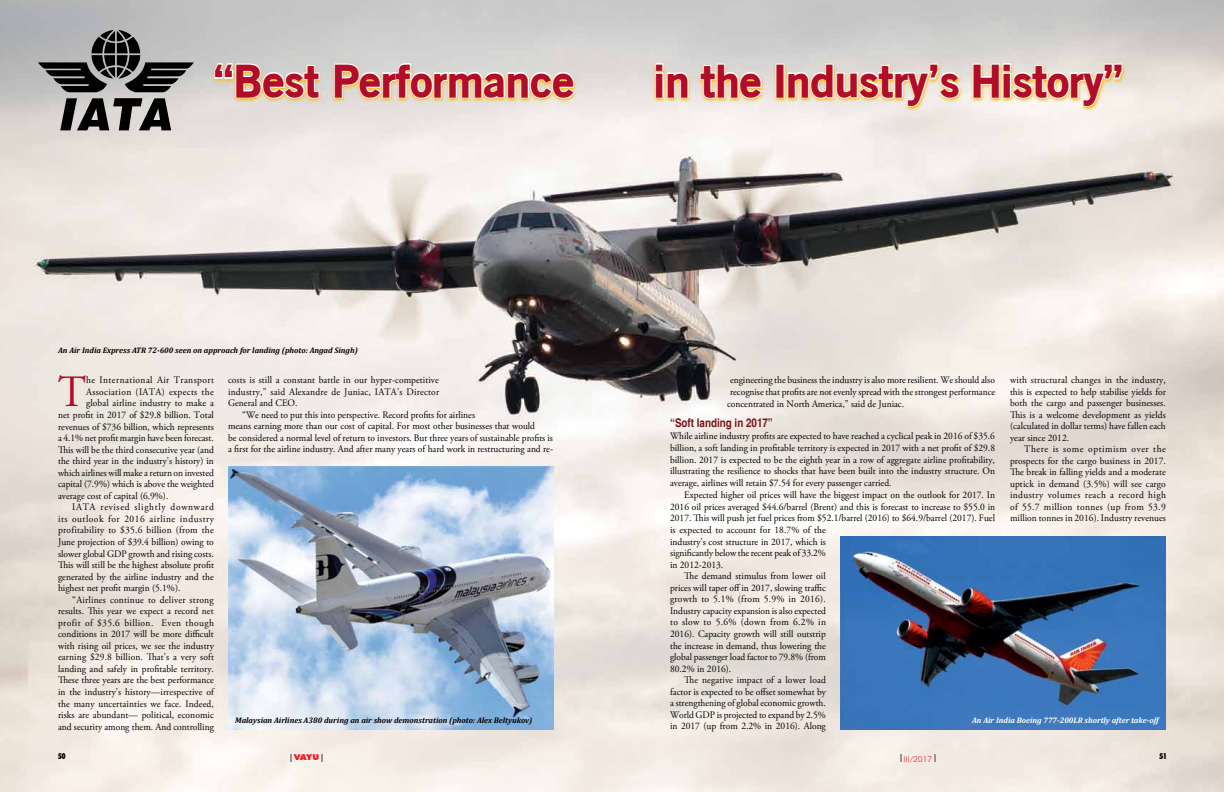
<style>
.page{position:relative;width:1224px;height:792px;background:#fff}
.page>*{position:absolute;margin:0;border:0;box-sizing:border-box;transform-origin:0 0}
.t1{font:44.7px "Adobe Garamond Pro";color:#b10d28;scale:.95 1}
.t2{font:900 44px "Old Sans";color:#b10d28}
.t3{font:700 condensed 12px "Helvetica";color:#781215}
.t4{font:10px/11.5px "Adobe Garamond Pro";color:#000;text-align:justify;scale:.95 1}
.t5{font:10px "Adobe Garamond Pro";letter-spacing:.025em;color:#000;scale:.95 1}
.t6{font:10px "Adobe Garamond Pro";letter-spacing:.035em;color:#000;scale:.95 1}
.t7{font:10px "Adobe Garamond Pro";letter-spacing:.055em;color:#000;scale:.95 1}
.t8{font:10px "Adobe Garamond Pro";letter-spacing:.04em;color:#000;scale:.95 1}
.t9{font:10px "Adobe Garamond Pro";letter-spacing:.045em;color:#000;scale:.95 1}
.t10{font:10px "Adobe Garamond Pro";letter-spacing:.07em;color:#000;scale:.95 1}
.t11{font:italic 700 8px "Cambria";color:#000}
.t12{font:italic 700 8px "Cambria";color:#fff}
.t13{font:300 8px "Futura BT";color:#ed1d24;scale:1.05 1}
.t14{font:900 condensed 8px "Futura BT";color:#000;scale:.95 1}
.t15{font:900 8px "Futura BT";color:#ed1d24;scale:1.1 1}
</style>
<div class="page">
<img style="left:0;top:0;width:1224px;height:792px">
<svg style="left:212px;top:62px;width:915px;height:49px;background:#e8e1da"></svg>
<svg style="left:213px;top:62px;width:108px;height:38px"></svg>
<svg style="left:333px;top:62px;width:243px;height:38px"></svg>
<svg style="left:654px;top:62px;width:36px;height:37px"></svg>
<svg style="left:699px;top:62px;width:65px;height:38px"></svg>
<div style="left:775px;top:64px;width:10px;height:34px;border:2px solid #fff"></div>
<svg style="left:786px;top:62px;width:175px;height:46px;background:#f1deb1"></svg>
<svg style="left:972px;top:62px;width:152px;height:46px"></svg>
<svg style="left:60px;top:98px;width:111px;height:32px;background:#605e5d"></svg>
<svg style="left:38px;top:30px;width:156px;height:62px;background:#757575"></svg>
<img style="left:840px;top:536px;width:326px;height:194px">
<img style="left:228px;top:467px;width:326px;height:263px">
<svg style="left:321px;top:754px;width:2px;height:7px"></svg>
<svg style="left:290px;top:754px;width:2px;height:7px"></svg>
<svg style="left:934px;top:755px;width:2px;height:7px"></svg>
<svg style="left:900px;top:755px;width:2px;height:7px"></svg>
<h2 class="t2" style="left:214px;top:53px;width:362px">“Best Performance</h2>
<h2 class="t2" style="left:653px;top:53px;width:471px">in the Industry’s History”</h2>
<p class="t11" style="left:58px;top:344px;width:301px">An Air India Express ATR 72-600 seen on approach for landing (photo: Angad Singh)</p>
<h1 class="t1" style="left:58px;top:365px;width:31px">T</h1>
<p class="t9" style="left:86px;top:374px;width:136px">he International Air Transport</p>
<p class="t6" style="left:86px;top:386px;width:136px">Association (IATA) expects the</p>
<p class="t4" style="left:86px;top:398px;width:136px">global airline industry to make a</p>
<p class="t4" style="left:58px;top:409px;width:166px">net profit in 2017 of $29.8 billion. Total</p>
<p class="t4" style="left:58px;top:421px;width:166px">revenues of $736 billion, which represents</p>
<p class="t4" style="left:58px;top:433px;width:165px">a 4.1% net profit margin have been forecast.</p>
<p class="t4" style="left:58px;top:444px;width:165px">This will be the third consecutive year (and</p>
<p class="t4" style="left:58px;top:456px;width:165px">the third year in the industry’s history) in</p>
<p class="t4" style="left:58px;top:467px;width:166px">which airlines will make a return on invested</p>
<p class="t4" style="left:58px;top:479px;width:165px">capital (7.9%) which is above the weighted</p>
<p class="t4" style="left:58px;top:490px;width:118px">average cost of capital (6.9%).</p>
<p class="t10" style="left:72px;top:501px;width:151px">IATA revised slightly downward</p>
<p class="t7" style="left:58px;top:513px;width:166px">its outlook for 2016 airline industry</p>
<p class="t5" style="left:58px;top:524px;width:165px">profitability to $35.6 billion (from the</p>
<p class="t4" style="left:58px;top:536px;width:166px">June projection of $39.4 billion) owing to</p>
<p class="t4" style="left:58px;top:548px;width:166px">slower global GDP growth and rising costs.</p>
<p class="t4" style="left:58px;top:559px;width:166px">This will still be the highest absolute profit</p>
<p class="t4" style="left:58px;top:571px;width:165px">generated by the airline industry and the</p>
<p class="t4" style="left:58px;top:583px;width:130px">highest net profit margin (5.1%).</p>
<p class="t5" style="left:72px;top:593px;width:150px">“Airlines continue to deliver strong</p>
<p class="t4" style="left:58px;top:606px;width:165px">results. This year we expect a record net</p>
<p class="t8" style="left:58px;top:617px;width:166px">profit of $35.6 billion. Even though</p>
<p class="t4" style="left:58px;top:629px;width:166px">conditions in 2017 will be more difficult</p>
<p class="t4" style="left:58px;top:640px;width:166px">with rising oil prices, we see the industry</p>
<p class="t4" style="left:58px;top:652px;width:166px">earning $29.8 billion. That’s a very soft</p>
<p class="t4" style="left:58px;top:663px;width:166px">landing and safely in profitable territory.</p>
<p class="t4" style="left:58px;top:675px;width:165px">These three years are the best performance</p>
<p class="t4" style="left:58px;top:686px;width:165px">in the industry’s history—irrespective of</p>
<p class="t4" style="left:58px;top:698px;width:166px">the many uncertainties we face. Indeed,</p>
<p class="t4" style="left:58px;top:710px;width:165px">risks are abundant— political, economic</p>
<p class="t4" style="left:58px;top:721px;width:166px">and security among them. And controlling</p>
<p class="t4" style="left:228px;top:375px;width:224px">costs is still a constant battle in our hyper-competitive industry,” said Alexandre de Juniac, IATA’s Director General and CEO.</p>
<p class="t4" style="left:228px;top:409px;width:344px;text-align:left;text-indent:14px">“We need to put this into perspective. Record profits for airlines<br>means earning more than our cost of capital. For most other businesses that would<br>be considered a normal level of return to investors. But three years of sustainable profits is a first for the airline industry. And after many years of hard work in restructuring and re-</p>
<p class="t11" style="left:235px;top:714px;width:299px">Malaysian Airlines A380 during an air show demonstration (photo: Alex Beltyukov)</p>
<p class="t4" style="left:730px;top:375px;width:280px">engineering the business the industry is also more resilient. We should also</p>
<p class="t4" style="left:730px;top:387px;width:281px">recognise that profits are not evenly spread with the strongest performance</p>
<p class="t4" style="left:727px;top:398px;width:188px">concentrated in North America,” said de Juniac.</p>
<p class="t3" style="left:670px;top:416px;width:104px">“Soft landing in 2017”</p>
<p class="t4" style="left:670px;top:430px;width:344px;line-height:11.8px">While airline industry profits are expected to have reached a cyclical peak in 2016 of $35.6 billion, a soft landing in profitable territory is expected in 2017 with a net profit of $29.8 billion. 2017 is expected to be the eighth year in a row of aggregate airline profitability, illustrating the resilience to shocks that have been built into the industry structure. On average, airlines will retain $7.54 for every passenger carried.</p>
<p class="t4" style="left:684px;top:489px;width:329px">Expected higher oil prices will have the biggest impact on the outlook for 2017. In</p>
<p class="t4" style="left:670px;top:501px;width:344px">2016 oil prices averaged $44.6/barrel (Brent) and this is forecast to increase to $55.0 in</p>
<p class="t4" style="left:670px;top:513px;width:344px">2017. This will push jet fuel prices from $52.1/barrel (2016) to $64.9/barrel (2017). Fuel</p>
<p class="t4" style="left:670px;top:525px;width:166px">is expected to account for 18.7% of the</p>
<p class="t4" style="left:670px;top:536px;width:166px">industry’s cost structure in 2017, which is</p>
<p class="t4" style="left:670px;top:548px;width:166px">significantly below the recent peak of 33.2%</p>
<p class="t4" style="left:670px;top:559px;width:58px">in 2012-2013.</p>
<p class="t4" style="left:684px;top:571px;width:151px">The demand stimulus from lower oil</p>
<p class="t4" style="left:670px;top:582px;width:165px">prices will taper off in 2017, slowing traffic</p>
<p class="t5" style="left:670px;top:593px;width:165px">growth to 5.1% (from 5.9% in 2016).</p>
<p class="t4" style="left:670px;top:605px;width:166px">Industry capacity expansion is also expected</p>
<p class="t6" style="left:670px;top:616px;width:166px">to slow to 5.6% (down from 6.2% in</p>
<p class="t4" style="left:670px;top:628px;width:166px">2016). Capacity growth will still outstrip</p>
<p class="t4" style="left:670px;top:640px;width:166px">the increase in demand, thus lowering the</p>
<p class="t4" style="left:670px;top:652px;width:166px">global passenger load factor to 79.8% (from</p>
<p class="t4" style="left:670px;top:663px;width:66px">80.2% in 2016).</p>
<p class="t4" style="left:684px;top:675px;width:151px">The negative impact of a lower load</p>
<p class="t4" style="left:670px;top:686px;width:166px">factor is expected to be offset somewhat by</p>
<p class="t4" style="left:670px;top:698px;width:166px">a strengthening of global economic growth.</p>
<p class="t4" style="left:670px;top:709px;width:166px">World GDP is projected to expand by 2.5%</p>
<p class="t4" style="left:670px;top:721px;width:165px">in 2017 (up from 2.2% in 2016). Along</p>
<p class="t4" style="left:1010px;top:375px;width:166px">with structural changes in the industry, this is expected to help stabilise yields for both the cargo and passenger businesses.<br>This is a welcome development as yields (calculated in dollar terms) have fallen each year since 2012.</p>
<p class="t4" style="left:1010px;top:444px;width:166px;text-indent:14px">There is some optimism over the prospects for the cargo business in 2017.<br>The break in falling yields and a moderate uptick in demand (3.5%) will see cargo industry volumes reach a record high of 55.7 million tonnes (up from 53.9 million tonnes in 2016). Industry revenues</p>
<p class="t12" style="left:972px;top:714px;width:188px">An Air India Boeing 777-200LR shortly after take-off</p>
<p class="t14" style="left:58px;top:751px;width:9px">50</p>
<p class="t15" style="left:294px;top:753px;width:24px">VAYU</p>
<p class="t14" style="left:1160px;top:751px;width:9px">51</p>
<p class="t13" style="left:904px;top:754px;width:29px">III/2017</p>
</div>
